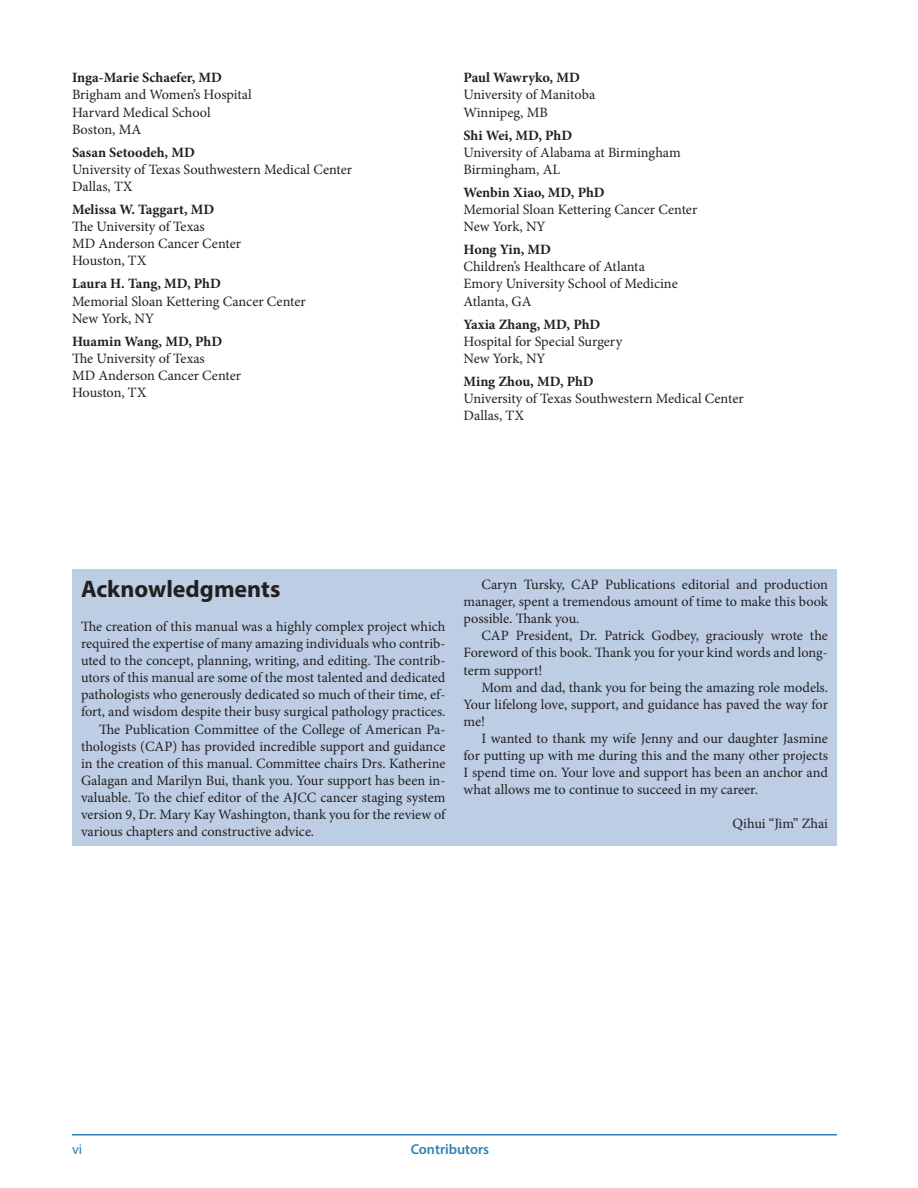
<style>
.page{position:relative;width:918px;height:1188px;background:#fff}
.page>*{position:absolute;margin:0;border:0;box-sizing:border-box;transform-origin:0 0}
.Chapter_title{font:700 24px "Myriad Pro";color:#231f20}
.Body_text{font:14.25px/17.1px "Minion Pro";letter-spacing:-.005em;color:#231f20;text-align:justify}
.Contributor_affiliat{font:14.25px "Minion Pro";color:#231f20}
.Body_first{font:14.25px/17.1px "Minion Pro";color:#231f20;text-align:justify}
.Contributor_name{font:700 14.25px "Minion Pro";color:#231f20}
.t1{font:600 14.25px "Myriad Pro";color:#2a83b7}
.t2{font:14.25px "Myriad Pro";color:#2a83b7}
</style>
<div class="page">
<hr style="left:72px;top:1134px;width:765px;height:2px;background:#2a83b7">
<div style="left:72px;top:570px;width:765px;height:276px;background:#bdcee4"></div>
<p class="Contributor_name" style="left:72px;top:68px;width:151px">Inga-Marie Schaefer, MD</p>
<p class="Contributor_affiliat" style="left:72px;top:85px;width:181px">Brigham and Women’s Hospital</p>
<p class="Contributor_affiliat" style="left:72px;top:102px;width:140px">Harvard Medical School</p>
<p class="Contributor_affiliat" style="left:72px;top:120px;width:71px">Boston, MA</p>
<p class="Contributor_name" style="left:72px;top:142px;width:124px">Sasan Setoodeh, MD</p>
<p class="Contributor_affiliat" style="left:72px;top:160px;width:282px">University of Texas Southwestern Medical Center</p>
<p class="Contributor_affiliat" style="left:72px;top:177px;width:62px">Dallas, TX</p>
<p class="Contributor_name" style="left:72px;top:199px;width:144px">Melissa W. Taggart, MD</p>
<p class="Contributor_affiliat" style="left:72px;top:217px;width:134px">The University of Texas</p>
<p class="Contributor_affiliat" style="left:72px;top:234px;width:171px">MD Anderson Cancer Center</p>
<p class="Contributor_affiliat" style="left:72px;top:251px;width:76px">Houston, TX</p>
<p class="Contributor_name" style="left:72px;top:274px;width:150px">Laura H. Tang, MD, PhD</p>
<p class="Contributor_affiliat" style="left:72px;top:291px;width:235px">Memorial Sloan Kettering Cancer Center</p>
<p class="Contributor_affiliat" style="left:72px;top:309px;width:84px">New York, NY</p>
<p class="Contributor_name" style="left:72px;top:331px;width:152px">Huamin Wang, MD, PhD</p>
<p class="Contributor_affiliat" style="left:72px;top:349px;width:134px">The University of Texas</p>
<p class="Contributor_affiliat" style="left:72px;top:366px;width:171px">MD Anderson Cancer Center</p>
<p class="Contributor_affiliat" style="left:72px;top:383px;width:76px">Houston, TX</p>
<p class="Contributor_name" style="left:464px;top:68px;width:118px">Paul Wawryko, MD</p>
<p class="Contributor_affiliat" style="left:464px;top:85px;width:133px">University of Manitoba</p>
<p class="Contributor_affiliat" style="left:464px;top:102px;width:86px">Winnipeg, MB</p>
<p class="Contributor_name" style="left:464px;top:125px;width:110px">Shi Wei, MD, PhD</p>
<p class="Contributor_affiliat" style="left:464px;top:143px;width:219px">University of Alabama at Birmingham</p>
<p class="Contributor_affiliat" style="left:464px;top:160px;width:98px">Birmingham, AL</p>
<p class="Contributor_name" style="left:464px;top:182px;width:143px">Wenbin Xiao, MD, PhD</p>
<p class="Contributor_affiliat" style="left:464px;top:200px;width:235px">Memorial Sloan Kettering Cancer Center</p>
<p class="Contributor_affiliat" style="left:464px;top:217px;width:84px">New York, NY</p>
<p class="Contributor_name" style="left:464px;top:240px;width:89px">Hong Yin, MD</p>
<p class="Contributor_affiliat" style="left:464px;top:257px;width:183px">Children’s Healthcare of Atlanta</p>
<p class="Contributor_affiliat" style="left:464px;top:274px;width:216px">Emory University School of Medicine</p>
<p class="Contributor_affiliat" style="left:464px;top:291px;width:70px">Atlanta, GA</p>
<p class="Contributor_name" style="left:464px;top:314px;width:138px">Yaxia Zhang, MD, PhD</p>
<p class="Contributor_affiliat" style="left:464px;top:332px;width:160px">Hospital for Special Surgery</p>
<p class="Contributor_affiliat" style="left:464px;top:349px;width:84px">New York, NY</p>
<p class="Contributor_name" style="left:464px;top:371px;width:132px">Ming Zhou, MD, PhD</p>
<p class="Contributor_affiliat" style="left:464px;top:389px;width:282px">University of Texas Southwestern Medical Center</p>
<p class="Contributor_affiliat" style="left:464px;top:406px;width:62px">Dallas, TX</p>
<p class="Chapter_title" style="left:81px;top:573px;width:201px">Acknowledgments</p>
<p class="Body_first" style="left:81px;top:618px;width:366px">The creation of this manual was a highly complex project which required the expertise of many amazing individuals who contrib&shy;uted to the concept, planning, writing, and editing. The contrib&shy;utors of this manual are some of the most talented and dedicated pathologists who generously dedicated so much of their time, ef&shy;fort, and wisdom despite their busy surgical pathology practices.</p>
<p class="Body_text" style="left:81px;top:720px;width:366px;text-indent:18px">The Publication Committee of the College of American Pa&shy;thologists (CAP) has provided incredible support and guidance in the creation of this manual. Committee chairs Drs. Katherine Galagan and Marilyn Bui, thank you. Your support has been in&shy;valuable. To the chief editor of the AJCC cancer staging system version 9, Dr. Mary Kay Washington, thank you for the review of various chapters and constructive advice.</p>
<p class="Body_text" style="left:464px;top:576px;width:366px;text-indent:18px">Caryn Tursky, CAP Publications editorial and production manager, spent a tremendous amount of time to make this book possible. Thank you.</p>
<p class="Body_text" style="left:464px;top:627px;width:366px;text-indent:18px">CAP President, Dr. Patrick Godbey, graciously wrote the Foreword of this book. Thank you for your kind words and long&shy;term support!</p>
<p class="Body_text" style="left:464px;top:679px;width:366px;text-indent:18px">Mom and dad, thank you for being the amazing role models.<br>Your lifelong love, support, and guidance has paved the way for me!</p>
<p class="Body_text" style="left:464px;top:730px;width:366px;text-indent:18px">I wanted to thank my wife Jenny and our daughter Jasmine for putting up with me during this and the many other projects I spend time on. Your love and support has been an anchor and what allows me to continue to succeed in my career.</p>
<p class="Body_text" style="left:732px;top:815px;width:97px">Qihui “Jim” Zhai</p>
<p class="t2" style="left:72px;top:1141px;width:12px">vi</p>
<p class="t1" style="left:411px;top:1141px;width:80px">Contributors</p>
</div>
